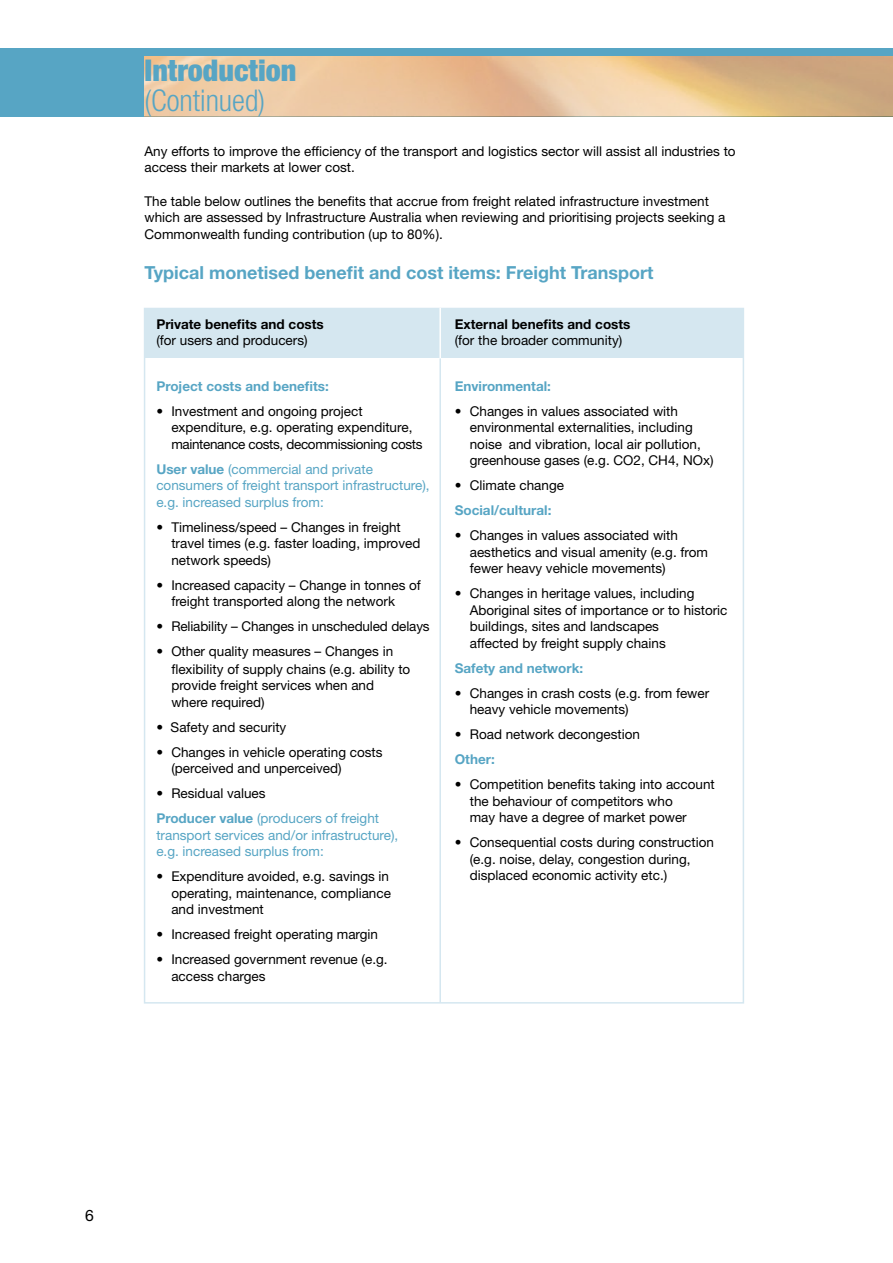
<style>
.page{position:relative;width:893px;height:1263px;background:#fff}
.page>*{position:absolute;margin:0;border:0;box-sizing:border-box;transform-origin:0 0}
.t1{font:900 condensed 30px "Helvetica Neue";color:#57a5c4}
.t2{font:300 condensed 30px "Helvetica Neue LT Com";color:#57a5c4}
.t3{font:700 18px "Helvetica Neue";color:#57a5c4}
.t4{font:15.75px "Helvetica Neue";color:#000}
.t5{font:13.5px/16.5px "Helvetica Neue";color:#000}
.t6{font:13.5px/16.5px "Helvetica Neue";color:#57a5c4}
.t7{font:700 13.5px "Helvetica Neue";color:#57a5c4}
.t8{font:700 13.5px "Helvetica Neue";color:#000}
.s1{font-weight:700}
.s2{color:#000}
</style>
<div class="page">
<div style="left:0;top:48px;width:893px;height:68px;background:#57a5c4"></div>
<img style="left:145px;top:57px;width:748px;height:59px">
<div style="left:145px;top:308px;width:598px;height:50px;background:#d5e7f0"></div>
<hr style="left:439px;top:308px;width:2px;height:50px;background:#fff">
<hr style="left:439px;top:358px;width:2px;height:644px;background:#d5e7f0">
<h1 class="t1" style="left:145px;top:52px;width:153px">Introduction</h1>
<h1 class="t2" style="left:145px;top:83px;width:122px">(Continued)</h1>
<p class="t5" style="left:145px;top:142px;width:593px">Any efforts to improve the efficiency of the transport and logistics sector will assist all industries to access their markets at lower cost.</p>
<p class="t5" style="left:145px;top:192px;width:582px">The table below outlines the benefits that accrue from freight related infrastructure investment which are assessed by Infrastructure Australia when reviewing and prioritising projects seeking a<br>Commonwealth funding contribution (up to 80%).</p>
<h2 class="t3" style="left:145px;top:262px;width:510px">Typical monetised benefit and cost items: Freight Transport</h2>
<p class="t8" style="left:156px;top:315px;width:169px">Private benefits and costs</p>
<p class="t5" style="left:156px;top:332px;width:153px">(for users and producers)</p>
<p class="t7" style="left:156px;top:377px;width:174px">Project costs and benefits:</p>
<p class="t5" style="left:171px;top:402px;width:253px;text-indent:-15px">• Investment and ongoing project expenditure, e.g. operating expenditure, maintenance costs, decommissioning costs</p>
<p class="t6" style="left:156px;top:460px;width:275px"><span class="s1">User value</span> (commercial and private consumers of freight transport infrastructure), e.g. increased surplus from:</p>
<p class="t5" style="left:171px;top:518px;width:251px;text-indent:-15px">• Timeliness/speed – Changes in freight travel times (e.g. faster loading, improved network speeds)</p>
<p class="t5" style="left:171px;top:576px;width:251px;text-indent:-15px">• Increased capacity – Change in tonnes of freight transported along the network</p>
<p class="t5" style="left:156px;top:618px;width:275px">• Reliability – Changes in unscheduled delays</p>
<p class="t5" style="left:171px;top:643px;width:241px;text-indent:-15px">• Other quality measures – Changes in flexibility of supply chains (e.g. ability to provide freight services when and where required)</p>
<p class="t5" style="left:156px;top:718px;width:132px">• Safety and security</p>
<p class="t5" style="left:171px;top:743px;width:213px;text-indent:-15px">• Changes in vehicle operating costs (perceived and unperceived)</p>
<p class="t6" style="left:156px;top:781px;width:224px;line-height:25px"><span class="s2">• Residual values<br></span><span class="s1">Producer value</span> (producers of freight</p>
<p class="t6" style="left:156px;top:826px;width:244px">transport services and/or infrastructure), e.g. increased surplus from:</p>
<p class="t5" style="left:171px;top:868px;width:221px;text-indent:-15px">• Expenditure avoided, e.g. savings in operating, maintenance, compliance and investment</p>
<p class="t5" style="left:156px;top:926px;width:223px">• Increased freight operating margin</p>
<p class="t5" style="left:171px;top:951px;width:218px;text-indent:-15px">• Increased government revenue (e.g. access charges</p>
<p class="t8" style="left:455px;top:315px;width:177px">External benefits and costs</p>
<p class="t5" style="left:455px;top:332px;width:169px">(for the broader community)</p>
<p class="t7" style="left:455px;top:377px;width:98px">Environmental:</p>
<p class="t5" style="left:470px;top:402px;width:245px;text-indent:-15px">• Changes in values associated with environmental externalities, including noise and vibration, local air pollution, greenhouse gases (e.g. CO2, CH4, NOx)</p>
<p class="t5" style="left:455px;top:477px;width:111px">• Climate change</p>
<p class="t7" style="left:455px;top:502px;width:98px">Social/cultural:</p>
<p class="t5" style="left:470px;top:527px;width:240px;text-indent:-15px">• Changes in values associated with aesthetics and visual amenity (e.g. from fewer heavy vehicle movements)</p>
<p class="t5" style="left:470px;top:585px;width:259px;text-indent:-15px">• Changes in heritage values, including Aboriginal sites of importance or to historic buildings, sites and landscapes<br>affected by freight supply chains</p>
<p class="t7" style="left:455px;top:659px;width:130px">Safety and network:</p>
<p class="t5" style="left:470px;top:684px;width:241px;text-indent:-15px">• Changes in crash costs (e.g. from fewer heavy vehicle movements)</p>
<p class="t5" style="left:455px;top:726px;width:187px">• Road network decongestion</p>
<p class="t7" style="left:455px;top:751px;width:42px">Other:</p>
<p class="t5" style="left:470px;top:776px;width:247px;text-indent:-15px">• Competition benefits taking into account the behaviour of competitors who<br>may have a degree of market power</p>
<p class="t5" style="left:470px;top:834px;width:246px;text-indent:-15px">• Consequential costs during construction (e.g. noise, delay, congestion during, displaced economic activity etc.)</p>
<p class="t4" style="left:85px;top:1205px;width:10px">6</p>
</div>
